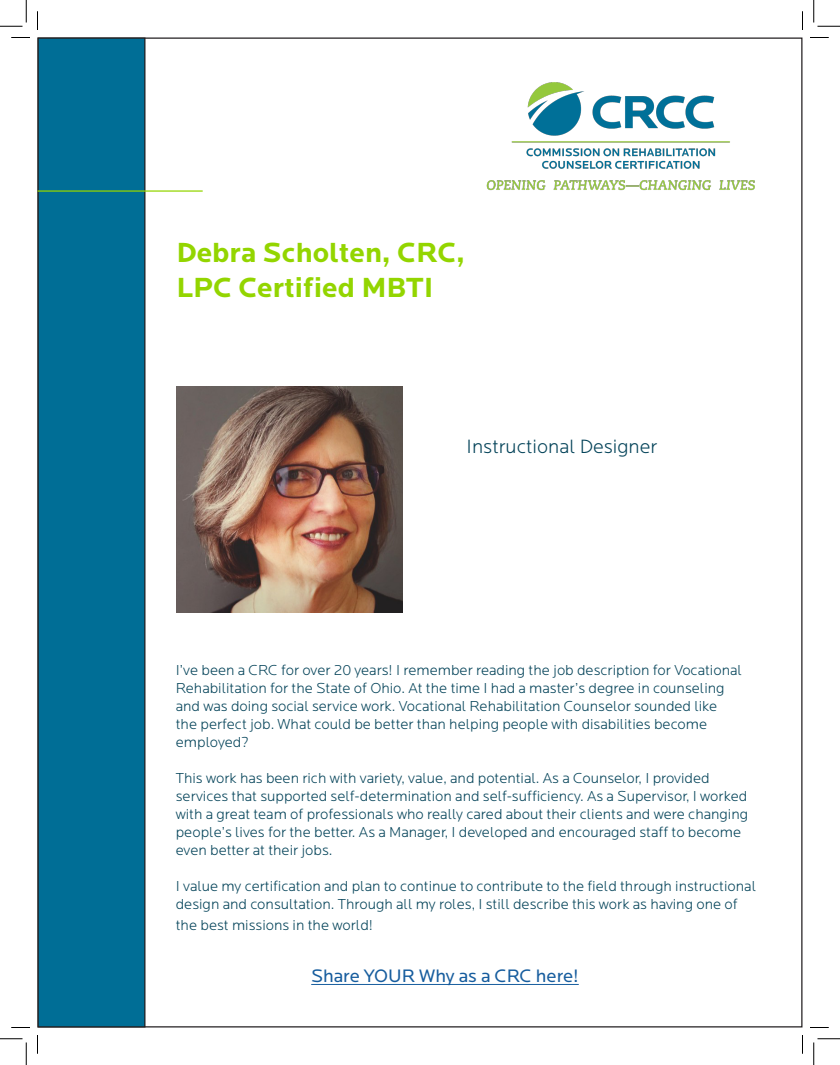
<style>
.page{position:relative;width:840px;height:1065px;background:#fff}
.page>*{position:absolute;margin:0;border:0;box-sizing:border-box;transform-origin:0 0}
.t1{font:700 28.75px/34.5px "Locator";color:#93d500}
.t2{font:300 20px "Locator";color:#044359}
.t3{font:18.75px "Locator";color:#175d9e}
.t4{font:300 15px/18px "Locator";color:#044359}
</style>
<div class="page">
<img style="left:486px;top:82px;width:269px;height:109px">
<div style="left:38px;top:38px;width:107px;height:989px;background:#006e96"></div>
<div style="left:38px;top:38px;width:108px;height:990px;border:1px solid #231f20"></div>
<hr style="left:38px;top:190px;width:165px;height:2px;background:#93d500">
<hr style="left:311px;top:984px;width:268px;height:1px;background:#175d9e">
<img style="left:176px;top:387px;width:226px;height:226px">
<svg style="left:11px;top:37px;width:19px;height:1px"></svg>
<svg style="left:810px;top:37px;width:19px;height:1px"></svg>
<svg style="left:11px;top:1027px;width:19px;height:1px"></svg>
<svg style="left:810px;top:1027px;width:19px;height:1px"></svg>
<svg style="left:37px;top:11px;width:1px;height:19px"></svg>
<svg style="left:37px;top:1035px;width:1px;height:19px"></svg>
<svg style="left:802px;top:11px;width:1px;height:19px"></svg>
<svg style="left:802px;top:1035px;width:1px;height:19px"></svg>
<svg style="left:0;top:0;width:27px;height:27px"></svg>
<svg style="left:0;top:1039px;width:27px;height:26px"></svg>
<svg style="left:814px;top:0;width:26px;height:27px"></svg>
<svg style="left:814px;top:1039px;width:26px;height:26px"></svg>
<p class="t1" style="left:176px;top:236px;width:290px">Debra Scholten, CRC,<br>LPC Certified MBTI</p>
<p class="t2" style="left:467px;top:435px;width:192px">Instructional Designer</p>
<p class="t4" style="left:176px;top:661px;width:568px">I’ve been a CRC for over 20 years! I remember reading the job description for Vocational Rehabilitation for the State of Ohio. At the time I had a master’s degree in counseling and was doing social service work. Vocational Rehabilitation Counselor sounded like the perfect job. What could be better than helping people with disabilities become employed?</p>
<p class="t4" style="left:176px;top:769px;width:574px">This work has been rich with variety, value, and potential. As a Counselor, I provided services that supported self-determination and self-sufficiency. As a Supervisor, I worked with a great team of professionals who really cared about their clients and were changing people’s lives for the better. As a Manager, I developed and encouraged staff to become even better at their jobs.</p>
<p class="t4" style="left:176px;top:877px;width:582px">I value my certification and plan to continue to contribute to the field through instructional design and consultation. Through all my roles, I still describe this work as having one of</p>
<p class="t4" style="left:176px;top:916px;width:199px">the best missions in the world!</p>
<p class="t3" style="left:311px;top:965px;width:269px">Share YOUR Why as a CRC here!</p>
</div>
